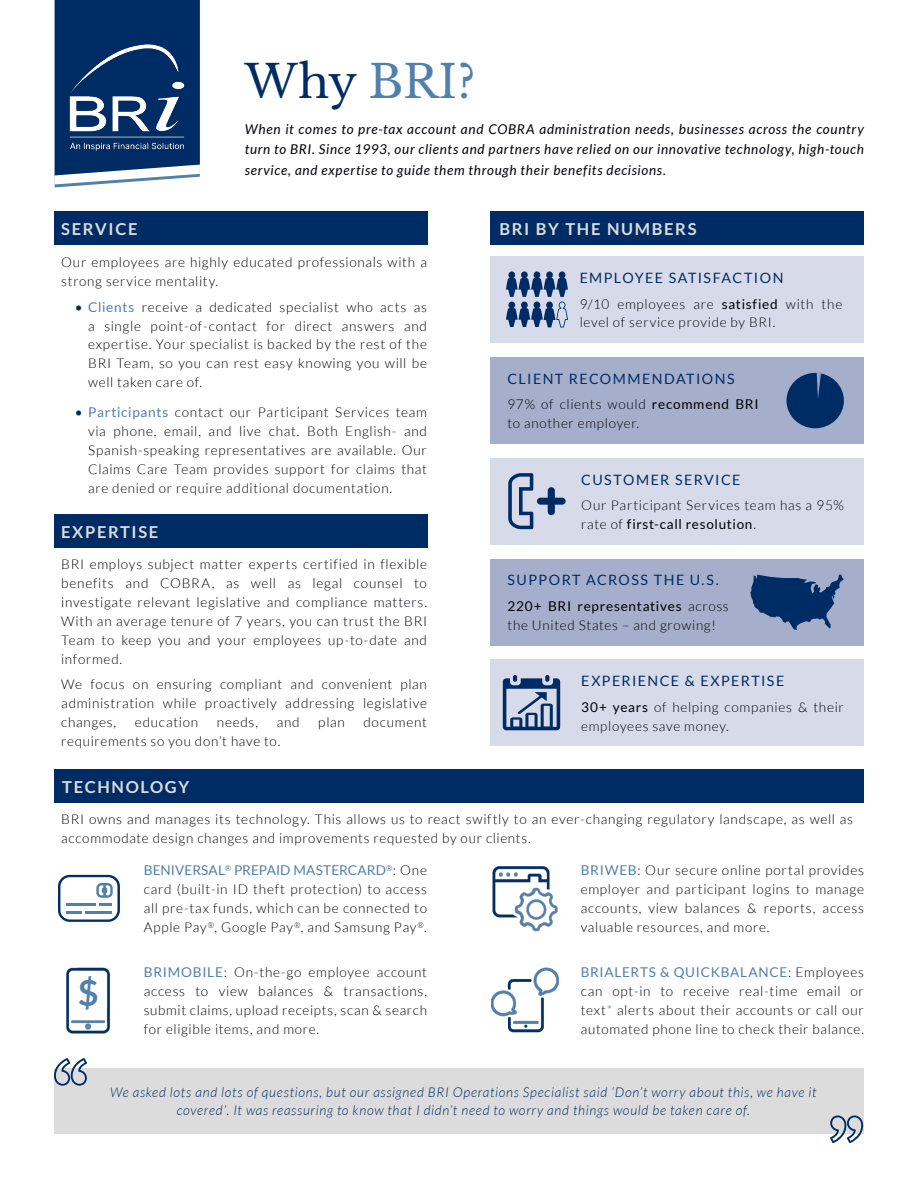
<style>
.page{position:relative;width:918px;height:1188px;background:#fff}
.page>*{position:absolute;margin:0;border:0;box-sizing:border-box;transform-origin:0 0}
.Page_Title{font:45px "Libre Baskerville";letter-spacing:-.005em;color:#5080ab}
.Subtitle{font:700 36px "Lato";color:#5080ab}
.Subhead{font:700 16.5px "Lato";letter-spacing:.1em;color:#dcdcdc}
.Subhead-Level2{font:14.25px "Lato";letter-spacing:.1em;color:#002c65}
.Lower_Page_Body{font:300 13.5px/18.9px "Lato";letter-spacing:.05em;color:#000109;text-align:justify}
.Lower_Page_Body-2{font:italic 13.5px/20.2px "Lato";letter-spacing:.055em;color:#000109;text-align:justify}
.Lower_Page_Body-3{font:italic 300 13.5px/18.9px "Lato";letter-spacing:.05em;color:#002c65;text-align:center}
.s1{color:#002c65}
.s2{font-weight:400;color:#002c65}
.s3{font-weight:400;color:#5080ab}
.s4{font-weight:400}
.s5{color:#5080ab}
</style>
<div class="page">
<svg style="left:54px;top:0;width:146px;height:188px"></svg>
<img style="left:54px;top:29px;width:146px;height:124px">
<div style="left:491px;top:212px;width:373px;height:33px;background:#002c65"></div>
<div style="left:491px;top:256px;width:373px;height:87px;background:#d7dbe9"></div>
<svg style="left:506px;top:271px;width:62px;height:56px"></svg>
<div style="left:491px;top:357px;width:373px;height:87px;background:#a5afcb"></div>
<div style="left:786px;top:373px;width:58px;height:55px;background:#002c65;border-radius:50%"></div>
<svg style="left:817px;top:372px;width:4px;height:27px"></svg>
<div style="left:491px;top:458px;width:373px;height:86px;background:#d7dbe9"></div>
<svg style="left:508px;top:473px;width:58px;height:56px"></svg>
<div style="left:491px;top:559px;width:373px;height:86px;background:#a5afcb"></div>
<svg style="left:750px;top:575px;width:94px;height:55px"></svg>
<div style="left:491px;top:660px;width:373px;height:86px;background:#d7dbe9"></div>
<svg style="left:503px;top:675px;width:57px;height:55px"></svg>
<div style="left:54px;top:212px;width:373px;height:33px;background:#002c65"></div>
<div style="left:54px;top:770px;width:810px;height:33px;background:#002c65"></div>
<div style="left:54px;top:515px;width:373px;height:33px;background:#002c65"></div>
<div style="left:54px;top:1068px;width:810px;height:66px;background:#dcdcdc"></div>
<svg style="left:54px;top:1058px;width:33px;height:28px"></svg>
<svg style="left:830px;top:1115px;width:33px;height:28px"></svg>
<img style="left:492px;top:866px;width:66px;height:66px">
<svg style="left:58px;top:875px;width:62px;height:47px"></svg>
<hr style="left:85px;top:911px;width:27px;height:2px;background:#5280ab">
<img style="left:491px;top:967px;width:68px;height:66px">
<img style="left:66px;top:967px;width:44px;height:67px">
<div style="left:71px;top:977px;width:34px;height:37px;background:#fff"></div>
<p class="Page_Title" style="left:245px;top:54px;width:232px"><span class="s1">Why</span> BRI?</p>
<p class="Lower_Page_Body-2" style="left:245px;top:120px;width:621px">When it comes to pre-tax account and COBRA administration needs, businesses across the country turn to BRI. Since 1993, our clients and partners have relied on our innovative technology, high-touch service, and expertise to guide them through their benefits decisions.</p>
<p class="Subhead" style="left:61px;top:220px;width:78px">SERVICE</p>
<p class="Lower_Page_Body" style="left:61px;top:253px;width:367px">Our employees are highly educated professionals with a strong service mentality.</p>
<p class="Lower_Page_Body" style="left:88px;top:297px;width:340px;text-indent:-14px"><span class="s2">•</span> <span class="s3">Clients</span> receive a dedicated specialist who acts as a single point-of-contact for direct answers and expertise. Your specialist is backed by the rest of the BRI Team, so you can rest easy knowing you will be well taken care of.</p>
<p class="Lower_Page_Body" style="left:88px;top:403px;width:340px;text-indent:-14px"><span class="s2">•</span> <span class="s3">Participants</span> contact our Participant Services team via phone, email, and live chat. Both English- and Spanish-speaking representatives are available. Our Claims Care Team provides support for claims that are denied or require additional documentation.</p>
<p class="Subhead" style="left:61px;top:522px;width:99px">EXPERTISE</p>
<p class="Lower_Page_Body" style="left:61px;top:555px;width:367px">BRI employs subject matter experts certified in flexible benefits and COBRA, as well as legal counsel to investigate relevant legislative and compliance matters.<br>With an average tenure of 7 years, you can trust the BRI Team to keep you and your employees up-to-date and informed.</p>
<p class="Lower_Page_Body" style="left:61px;top:675px;width:367px">We focus on ensuring compliant and convenient plan administration while proactively addressing legislative changes,</p>
<p class="Lower_Page_Body" style="left:135px;top:713px;width:65px">education</p>
<p class="Lower_Page_Body" style="left:217px;top:713px;width:43px">needs,</p>
<p class="Lower_Page_Body" style="left:277px;top:713px;width:25px">and</p>
<p class="Lower_Page_Body" style="left:318px;top:713px;width:28px">plan</p>
<p class="Lower_Page_Body" style="left:363px;top:713px;width:65px">document</p>
<p class="Lower_Page_Body" style="left:61px;top:732px;width:221px">requirements so you don’t have to.</p>
<p class="Subhead" style="left:62px;top:777px;width:129px">TECHNOLOGY</p>
<p class="Subhead" style="left:499px;top:220px;width:199px">BRI BY THE NUMBERS</p>
<p class="Subhead-Level2" style="left:580px;top:270px;width:205px">EMPLOYEE SATISFACTION</p>
<p class="Lower_Page_Body" style="left:580px;top:294px;width:264px">9/10 employees are <span class="s4">satisfied</span> with the level of service provide by BRI.</p>
<p class="Subhead-Level2" style="left:507px;top:371px;width:229px">CLIENT RECOMMENDATIONS</p>
<p class="Lower_Page_Body" style="left:507px;top:395px;width:253px">97% of clients would <span class="s4">recommend BRI </span>to another employer.</p>
<p class="Subhead-Level2" style="left:581px;top:472px;width:161px">CUSTOMER SERVICE</p>
<p class="Lower_Page_Body" style="left:581px;top:496px;width:264px">Our Participant Services team has a 95% rate of <span class="s4">first-call resolution</span>.</p>
<p class="Subhead-Level2" style="left:507px;top:572px;width:213px">SUPPORT ACROSS THE U.S.</p>
<p class="Lower_Page_Body" style="left:507px;top:597px;width:223px"><span class="s4">220+ BRI representatives</span> across the United States – and growing!</p>
<p class="Subhead-Level2" style="left:581px;top:673px;width:205px">EXPERIENCE &amp; EXPERTISE</p>
<p class="Lower_Page_Body" style="left:581px;top:698px;width:264px"><span class="s4">30+ years</span> of helping companies &amp; their employees save money.</p>
<p class="Lower_Page_Body" style="left:61px;top:809px;width:793px">BRI owns and manages its technology. This allows us to react swiftly to an ever-changing regulatory landscape, as well as accommodate design changes and improvements requested by our clients.</p>
<p class="Subtitle" style="left:78px;top:972px;width:22px">$</p>
<p class="Lower_Page_Body" style="left:144px;top:861px;width:285px"><span class="s3">BENIVERSAL</span><sup>®</sup> <span class="s3">PREPAID MASTERCARD</span><sup>®</sup>: One card (built-in ID theft protection) to access all pre-tax funds, which can be connected to Apple Pay<sup>®</sup>, Google Pay<sup>®</sup>, and Samsung Pay<sup>®</sup>.</p>
<p class="Lower_Page_Body" style="left:144px;top:963px;width:285px"><span class="s3">BRIMOBILE</span>: On-the-go employee account access to view balances &amp; transactions, submit claims, upload receipts, scan &amp; search for eligible items, and more.</p>
<p class="Lower_Page_Body" style="left:581px;top:963px;width:285px"><span class="s3">BRIALERTS &amp; QUICKBALANCE</span>: Employees can opt-in to receive real-time email or text<span class="s5">*</span> alerts about their accounts or call our automated phone line to check their balance.</p>
<p class="Lower_Page_Body" style="left:581px;top:861px;width:285px"><span class="s3">BRIWEB</span>: Our secure online portal provides employer and participant logins to manage accounts, view balances &amp; reports, access valuable resources, and more.</p>
<p class="Lower_Page_Body-3" style="left:110px;top:1083px;width:708px">We asked lots and lots of questions, but our assigned BRI Operations Specialist said ‘Don’t worry about this, we have it covered’. It was reassuring to know that I didn’t need to worry and things would be taken care of.</p>
</div>
